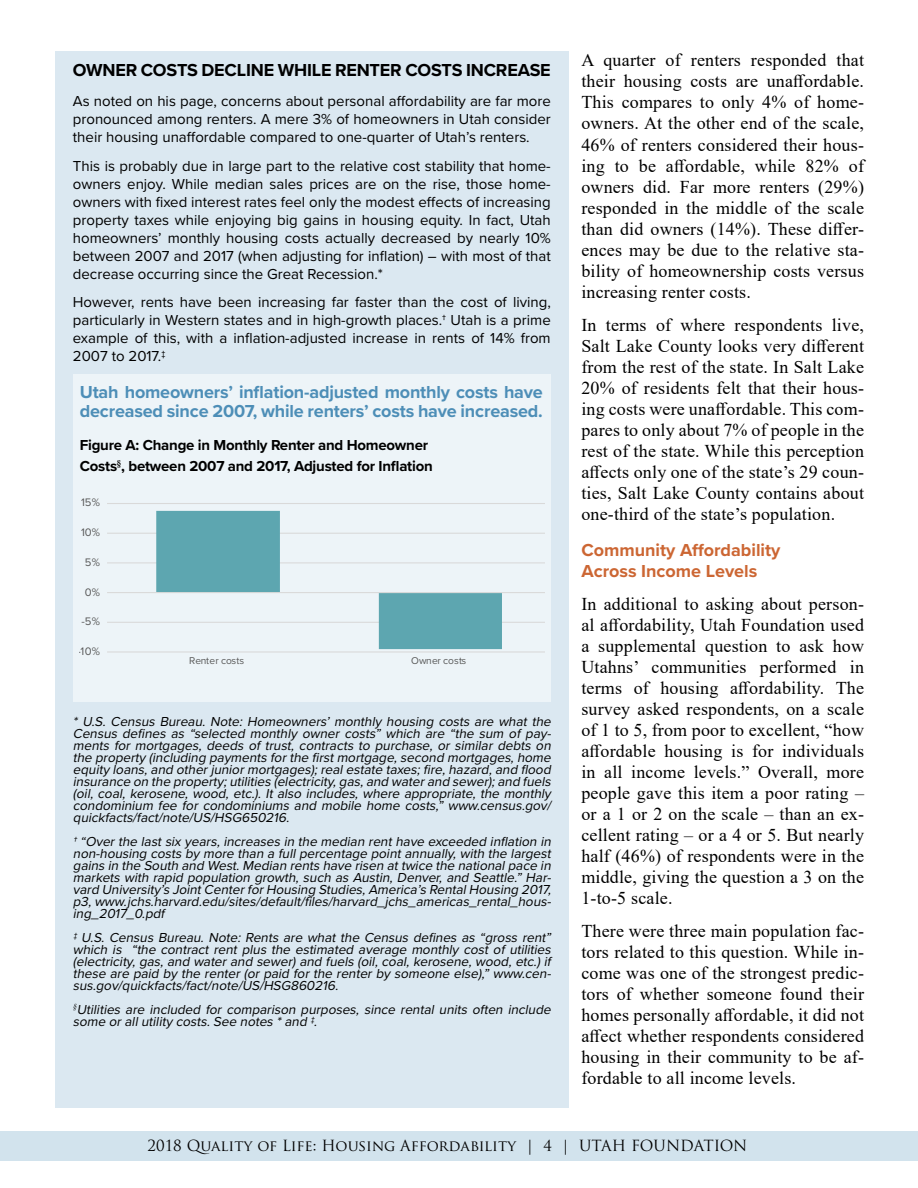
<style>
.page{position:relative;width:918px;height:1188px;background:#fff}
.page>*{position:absolute;margin:0;border:0;box-sizing:border-box;transform-origin:0 0}
.t1{font:18px/21px "Times New Roman";letter-spacing:.01em;color:#000;text-align:justify}
.t2{font:700 18px/19.5px "Proxima Nova";letter-spacing:-.01em;color:#4d8eb7}
.t3{font:700 18px "Proxima Nova";letter-spacing:-.01em;color:#000}
.t4{font:700 18px/21px "Proxima Nova";color:#c63}
.t5{font:15px/18px "Proxima Nova";color:#000;text-align:justify}
.t6{font:700 15px/21px "Proxima Nova";letter-spacing:-.015em;color:#000}
.t7{font:15px "Trajan Pro";color:#000}
.t8{font:italic 13.5px/12px "Proxima Nova";color:#000;text-align:justify}
.t9{font:11.25px "Proxima Nova";color:#595959}
.t10{font:10.2px "Proxima Nova";color:#595959}
</style>
<div class="page">
<div style="left:0;top:1131px;width:918px;height:30px;background:#d2e3ed"></div>
<div style="left:55px;top:52px;width:514px;height:1056px;background:#dbe8f1"></div>
<div style="left:73px;top:374px;width:478px;height:327px;background:#edf4f8"></div>
<hr style="left:107px;top:503px;width:437px;height:1px;background:#d9d9d9">
<hr style="left:107px;top:533px;width:437px;height:1px;background:#d9d9d9">
<hr style="left:107px;top:562px;width:437px;height:1px;background:#d9d9d9">
<hr style="left:107px;top:622px;width:437px;height:1px;background:#d9d9d9">
<hr style="left:107px;top:651px;width:437px;height:2px;background:#d9d9d9">
<svg style="left:156px;top:511px;width:346px;height:138px"></svg>
<hr style="left:107px;top:592px;width:437px;height:1px;background:#d9d9d9">
<h1 class="t3" style="left:73px;top:57px;width:479px">OWNER COSTS DECLINE WHILE RENTER COSTS INCREASE</h1>
<p class="t5" style="left:73px;top:91px;width:479px">As noted on his page, concerns about personal affordability are far more pronounced among renters. A mere 3% of homeowners in Utah consider their housing unaffordable compared to one-quarter of Utah’s renters.</p>
<p class="t5" style="left:73px;top:156px;width:479px">This is probably due in large part to the relative cost stability that home&shy;owners enjoy. While median sales prices are on the rise, those home&shy;owners with fixed interest rates feel only the modest effects of increasing property taxes while enjoying big gains in housing equity. In fact, Utah homeowners’ monthly housing costs actually decreased by nearly 10% between 2007 and 2017 (when adjusting for inflation) – with most of that decrease occurring since the Great Recession.*</p>
<p class="t5" style="left:73px;top:292px;width:479px">However, rents have been increasing far faster than the cost of living, particularly in Western states and in high-growth places.† Utah is a prime example of this, with a inflation-adjusted increase in rents of 14% from 2007 to 2017.‡</p>
<h1 class="t2" style="left:80px;top:382px;width:465px">Utah homeowners’ inflation-adjusted monthly costs have decreased since 2007, while renters’ costs have increased.</h1>
<p class="t6" style="left:80px;top:435px;width:354px">Figure A: Change in Monthly Renter and Homeowner<br>Costs<sup>§</sup>, between 2007 and 2017, Adjusted for Inflation</p>
<p class="t9" style="left:81px;top:494px;width:21px">15%</p>
<p class="t9" style="left:81px;top:524px;width:21px">10%</p>
<p class="t9" style="left:85px;top:554px;width:17px">5%</p>
<p class="t9" style="left:85px;top:583px;width:17px">0%</p>
<p class="t9" style="left:82px;top:613px;width:20px">-5%</p>
<p class="t9" style="left:77px;top:643px;width:24px">-10%</p>
<p class="t10" style="left:189px;top:653px;width:57px">Renter costs</p>
<p class="t10" style="left:411px;top:653px;width:57px">Owner costs</p>
<p class="t8" style="left:73px;top:714px;width:483px">* U.S. Census Bureau. Note: Homeowners’ monthly housing costs are what the Census defines as “selected monthly owner costs” which are “the sum of pay&shy;ments for mortgages, deeds of trust, contracts to purchase, or similar debts on the property (including payments forthe firstmortgage,second mortgages,home equity loans,and otherjuniormortgages);realestate taxes;fire,hazard,and flood insurance on the property;utilities (electricity,gas,and waterand sewer);and fuels (oil, coal, kerosene, wood, etc.). It also includes, where appropriate, the monthly condominium fee for condominiums and mobile home costs,” www.census.gov/ quickfacts/fact/note/US/HSG650216.</p>
<p class="t8" style="left:73px;top:834px;width:483px">†“Overthe lastsix years,increases in the median renthave exceeded inflation in non-housing costs by more than a fullpercentage pointannually,with the largest gains in the South and West.Median rents have risen attwice the nationalpace in markets with rapid population growth, such as Austin, Denver, and Seattle.” Har&shy;vard University’s JointCenterforHousing Studies,America’s RentalHousing 2017, p3,www.jchs.harvard.edu/sites/default/files/harvard_jchs_americas_rental_hous&shy;ing_2017_0.pdf</p>
<p class="t8" style="left:73px;top:930px;width:483px">‡ U.S. Census Bureau. Note: Rents are what the Census defines as “gross rent” which is “the contract rent plus the estimated average monthly cost of utilities (electricity,gas,and waterand sewer)and fuels (oil,coal,kerosene,wood,etc.)if these are paid by the renter(orpaid forthe renterby someone else),”www.cen&shy;sus.gov/quickfacts/fact/note/US/HSG860216.</p>
<p class="t8" style="left:73px;top:1002px;width:483px"><sup>§</sup>Utilities are included for comparison purposes, since rental units often include some orallutility costs.See notes *and ‡.</p>
<p class="t1" style="left:581px;top:49px;width:284px">A quarter of renters responded that their housing costs are unaffordable.<br>This compares to only 4% of home&shy;owners. At the other end of the scale, 46% of renters considered their hous&shy;ing to be affordable, while 82% of owners did. Far more renters (29%) responded in the middle of the scale than did owners (14%). These differ&shy;ences may be due to the relative sta&shy;bility of homeownership costs versus increasing renter costs.</p>
<p class="t1" style="left:581px;top:313px;width:284px">In terms of where respondents live, Salt Lake County looks very different from the rest of the state. In Salt Lake 20% of residents felt that their hous&shy;ing costs were unaffordable. This com&shy;pares to only about 7% of people in the rest of the state. While this perception affects only one of the state’s 29 coun&shy;ties, Salt Lake County contains about one-third of the state’s population.</p>
<h1 class="t4" style="left:581px;top:539px;width:201px">Community Affordability<br>Across Income Levels</h1>
<p class="t1" style="left:581px;top:592px;width:284px">In additional to asking about person&shy;al affordability, Utah Foundation used a supplemental question to ask how Utahns’ communities performed in terms of housing affordability. The survey asked respondents, on a scale of 1 to 5, from poor to excellent, “how affordable housing is for individuals in all income levels.” Overall, more people gave this item a poor rating – or a 1 or 2 on the scale – than an ex&shy;cellent rating – or a 4 or 5. But nearly half (46%) of respondents were in the middle, giving the question a 3 on the 1-to-5 scale.</p>
<p class="t1" style="left:581px;top:920px;width:284px">There were three main population fac&shy;tors related to this question. While in&shy;come was one of the strongest predic&shy;tors of whether someone found their homes personally affordable, it did not affect whether respondents considered housing in their community to be af&shy;fordable to all income levels.</p>
<p class="t7" style="left:148px;top:1136px;width:601px">2018 Quality of Life: Housing Affordability | 4 | UTAH FOUNDATION</p>
</div>
